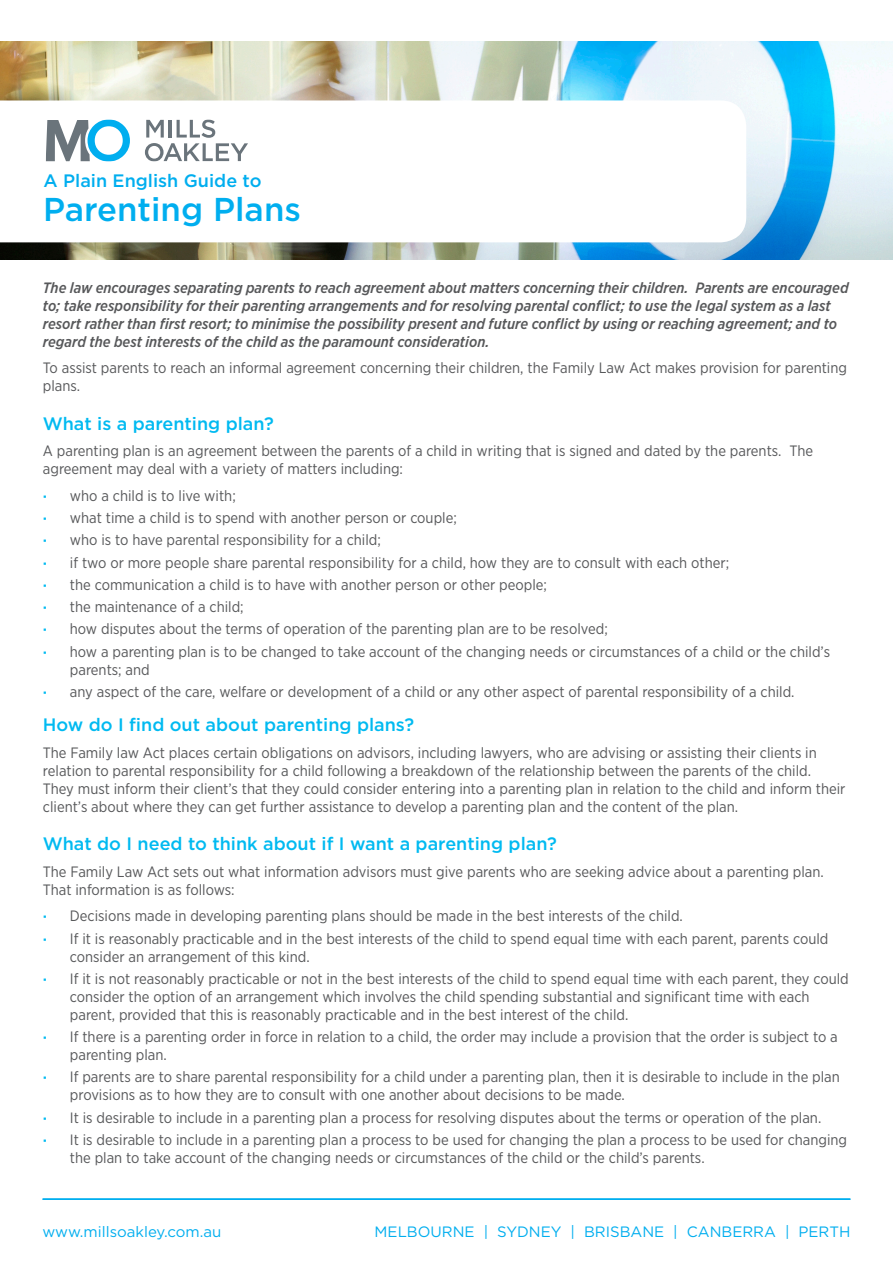
<style>
.page{position:relative;width:893px;height:1263px;background:#fff}
.page>*{position:absolute;margin:0;border:0;box-sizing:border-box;transform-origin:0 0}
.Main_Heading{font:500 33px "Gotham";color:#00aeef}
.Heading{font:500 18px "Gotham";color:#00baf1}
.Heading-2{font:500 18px "Gotham";color:#00aeef}
.Body_Copy{font:15px/18px "Gotham Narrow";color:#57585a}
.Body_Copy-2{font:italic 500 15px/18px "Gotham Narrow";color:#57585a}
.t1{font:15px "Gotham";color:#00aeef}
</style>
<div class="page">
<hr style="left:43px;top:1198px;width:807px;height:2px;background:#00aeef">
<img style="left:0;top:42px;width:893px;height:217px">
<svg style="left:0;top:100px;width:746px;height:142px"></svg>
<svg style="left:46px;top:119px;width:84px;height:43px"></svg>
<svg style="left:145px;top:119px;width:103px;height:42px"></svg>
<p class="Heading-2" style="left:44px;top:169px;width:219px">A Plain English Guide to</p>
<p class="Main_Heading" style="left:43px;top:188px;width:259px">Parenting Plans</p>
<p class="Body_Copy-2" style="left:43px;top:278px;width:807px">The law encourages separating parents to reach agreement about matters concerning their children. Parents are encouraged to; take responsibility for their parenting arrangements and for resolving parental conflict; to use the legal system as a last resort rather than first resort; to minimise the possibility present and future conflict by using or reaching agreement; and to regard the best interests of the child as the paramount consideration.</p>
<p class="Body_Copy" style="left:43px;top:359px;width:806px">To assist parents to reach an informal agreement concerning their children, the Family Law Act makes provision for parenting plans.</p>
<p class="Heading" style="left:43px;top:412px;width:232px">What is a parenting plan?</p>
<p class="Body_Copy" style="left:43px;top:442px;width:772px">A parenting plan is an agreement between the parents of a child in writing that is signed and dated by the parents. The agreement may deal with a variety of matters including:</p>
<p class="Body_Copy" style="left:70px;top:486px;width:167px">who a child is to live with;</p>
<p class="Body_Copy" style="left:70px;top:508px;width:388px">what time a child is to spend with another person or couple;</p>
<p class="Body_Copy" style="left:70px;top:531px;width:312px">who is to have parental responsibility for a child;</p>
<p class="Body_Copy" style="left:70px;top:553px;width:661px">if two or more people share parental responsibility for a child, how they are to consult with each other;</p>
<p class="Body_Copy" style="left:70px;top:575px;width:479px">the communication a child is to have with another person or other people;</p>
<p class="Body_Copy" style="left:70px;top:597px;width:175px">the maintenance of a child;</p>
<p class="Body_Copy" style="left:70px;top:620px;width:539px">how disputes about the terms of operation of the parenting plan are to be resolved;</p>
<p class="Body_Copy" style="left:70px;top:642px;width:762px">how a parenting plan is to be changed to take account of the changing needs or circumstances of a child or the child’s parents; and</p>
<p class="Body_Copy" style="left:70px;top:682px;width:726px">any aspect of the care, welfare or development of a child or any other aspect of parental responsibility of a child.</p>
<p class="Heading" style="left:43px;top:713px;width:373px">How do I find out about parenting plans?</p>
<p class="Body_Copy" style="left:43px;top:743px;width:804px">The Family law Act places certain obligations on advisors, including lawyers, who are advising or assisting their clients in relation to parental responsibility for a child following a breakdown of the relationship between the parents of the child.<br>They must inform their client’s that they could consider entering into a parenting plan in relation to the child and inform their client’s about where they can get further assistance to develop a parenting plan and the content of the plan.</p>
<p class="Heading" style="left:43px;top:832px;width:515px">What do I need to think about if I want a parenting plan?</p>
<p class="Body_Copy" style="left:43px;top:862px;width:782px">The Family Law Act sets out what information advisors must give parents who are seeking advice about a parenting plan.<br>That information is as follows:</p>
<p class="Body_Copy" style="left:70px;top:907px;width:615px">Decisions made in developing parenting plans should be made in the best interests of the child.</p>
<p class="Body_Copy" style="left:70px;top:929px;width:760px">If it is reasonably practicable and in the best interests of the child to spend equal time with each parent, parents could consider an arrangement of this kind.</p>
<p class="Body_Copy" style="left:70px;top:969px;width:780px">If it is not reasonably practicable or not in the best interests of the child to spend equal time with each parent, they could consider the option of an arrangement which involves the child spending substantial and significant time with each parent, provided that this is reasonably practicable and in the best interest of the child.</p>
<p class="Body_Copy" style="left:70px;top:1027px;width:769px">If there is a parenting order in force in relation to a child, the order may include a provision that the order is subject to a parenting plan.</p>
<p class="Body_Copy" style="left:70px;top:1068px;width:771px">If parents are to share parental responsibility for a child under a parenting plan, then it is desirable to include in the plan provisions as to how they are to consult with one another about decisions to be made.</p>
<p class="Body_Copy" style="left:70px;top:1108px;width:753px">It is desirable to include in a parenting plan a process for resolving disputes about the terms or operation of the plan.</p>
<p class="Body_Copy" style="left:70px;top:1130px;width:779px">It is desirable to include in a parenting plan a process to be used for changing the plan a process to be used for changing the plan to take account of the changing needs or circumstances of the child or the child’s parents.</p>
<p class="t1" style="left:43px;top:1222px;width:180px">www.millsoakley.com.au</p>
<p class="t1" style="left:375px;top:1222px;width:477px">MELBOURNE | SYDNEY | BRISBANE | CANBERRA | PERTH</p>
</div>
